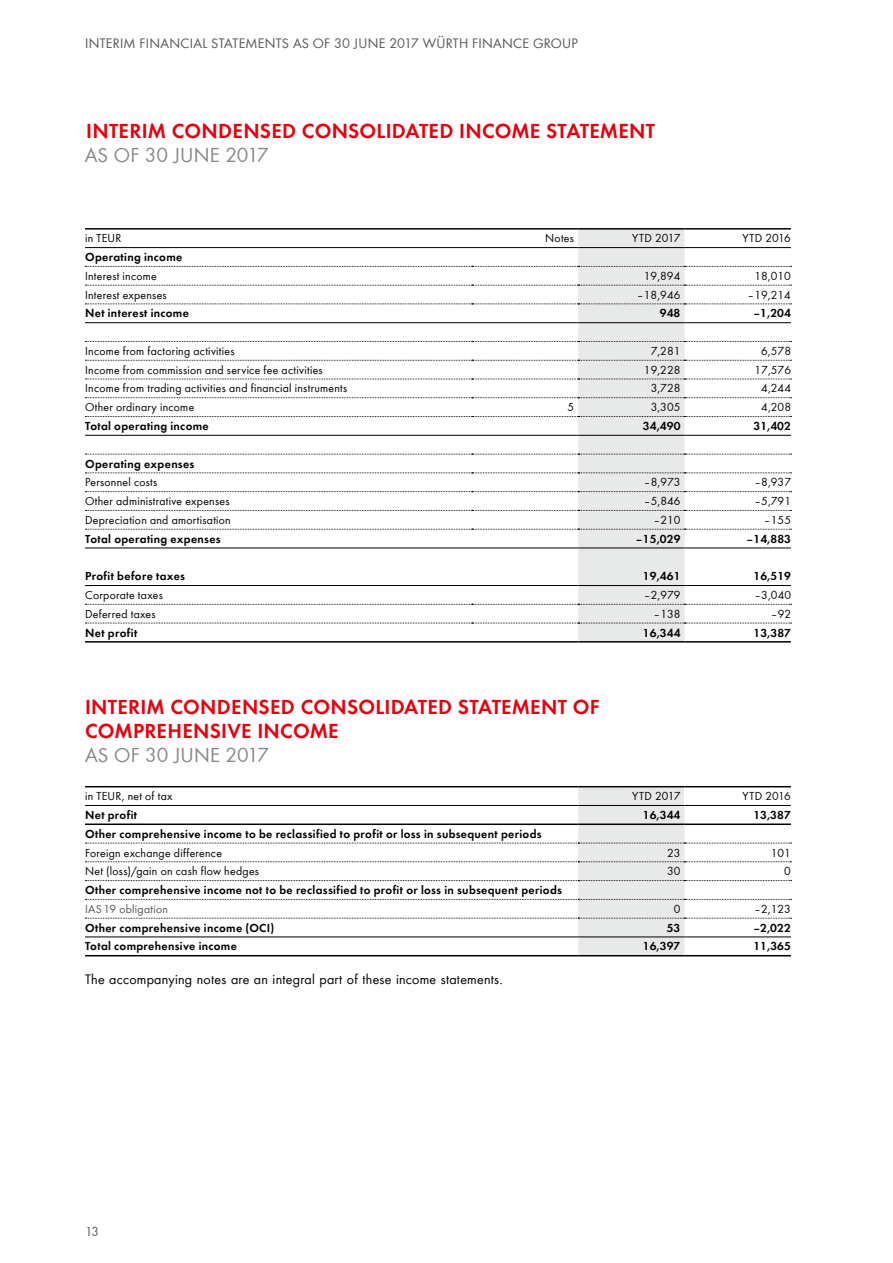
<style>
.page{position:relative;width:893px;height:1263px;background:#fff}
.page>*{position:absolute;margin:0;border:0;box-sizing:border-box;transform-origin:0 0}
.t1{font:600 21px/24px "Wuerth";letter-spacing:.01em;color:#e7000e}
.t2{font:21px "Wuerth";color:#878988}
.t3{font:14.25px "Wuerth";letter-spacing:.015em;color:#000}
.t4{font:14.25px "Wuerth";letter-spacing:.02em;color:#555756}
.t5{font:13.5px "Wuerth";color:#555756}
.t6{font:12px "Wuerth";letter-spacing:.025em;color:#000}
.t7{font:600 12px "Wuerth";letter-spacing:.025em;color:#000}
.t8{font:12px "Wuerth";letter-spacing:.025em;color:#555756}
</style>
<div class="page">
<hr style="left:85px;top:228px;width:387px;height:2px;background:#000">
<hr style="left:472px;top:228px;width:106px;height:2px;background:#000">
<hr style="left:578px;top:228px;width:107px;height:2px;background:#000">
<hr style="left:685px;top:228px;width:106px;height:2px;background:#000">
<hr style="left:85px;top:641px;width:387px;height:2px;background:#000">
<hr style="left:472px;top:641px;width:106px;height:2px;background:#000">
<hr style="left:578px;top:641px;width:107px;height:2px;background:#000">
<hr style="left:685px;top:641px;width:106px;height:2px;background:#000">
<svg style="left:85px;top:229px;width:706px;height:413px"></svg>
<hr style="left:85px;top:786px;width:493px;height:1px;background:#000">
<hr style="left:578px;top:786px;width:107px;height:1px;background:#000">
<hr style="left:685px;top:786px;width:106px;height:1px;background:#000">
<svg style="left:85px;top:787px;width:706px;height:169px"></svg>
<p class="t4" style="left:85px;top:34px;width:494px">INTERIM FINANCIAL STATEMENTS AS OF 30 JUNE 2017 WÜRTH FINANCE GROUP</p>
<h1 class="t1" style="left:86px;top:117px;width:570px">INTERIM CONDENSED CONSOLIDATED INCOME STATEMENT</h1>
<h1 class="t2" style="left:85px;top:141px;width:185px">AS OF 30 JUNE 2017</h1>
<p class="t6" style="left:85px;top:230px;width:38px">in TEUR</p>
<p class="t6" style="left:545px;top:230px;width:30px">Notes</p>
<p class="t6" style="left:632px;top:230px;width:50px">YTD 2017</p>
<p class="t6" style="left:743px;top:230px;width:50px">YTD 2016</p>
<p class="t7" style="left:85px;top:248px;width:99px">Operating income</p>
<p class="t6" style="left:85px;top:268px;width:73px">Interest income</p>
<p class="t6" style="left:644px;top:268px;width:38px">19,894</p>
<p class="t6" style="left:754px;top:268px;width:38px">18,010</p>
<p class="t6" style="left:85px;top:286px;width:83px">Interest expenses</p>
<p class="t6" style="left:637px;top:286px;width:45px">–18,946</p>
<p class="t6" style="left:747px;top:286px;width:45px">–19,214</p>
<p class="t7" style="left:85px;top:305px;width:105px">Net interest income</p>
<p class="t7" style="left:660px;top:305px;width:22px">948</p>
<p class="t7" style="left:753px;top:305px;width:39px">–1,204</p>
<p class="t6" style="left:85px;top:343px;width:151px">Income from factoring activities</p>
<p class="t6" style="left:651px;top:343px;width:31px">7,281</p>
<p class="t6" style="left:761px;top:343px;width:31px">6,578</p>
<p class="t6" style="left:85px;top:361px;width:239px">Income from commission and service fee activities</p>
<p class="t6" style="left:644px;top:361px;width:38px">19,228</p>
<p class="t6" style="left:754px;top:361px;width:38px">17,576</p>
<p class="t6" style="left:85px;top:380px;width:264px">Income from trading activities and financial instruments</p>
<p class="t6" style="left:651px;top:380px;width:31px">3,728</p>
<p class="t6" style="left:761px;top:380px;width:31px">4,244</p>
<p class="t6" style="left:85px;top:399px;width:111px">Other ordinary income</p>
<p class="t6" style="left:567px;top:399px;width:8px">5</p>
<p class="t6" style="left:651px;top:399px;width:31px">3,305</p>
<p class="t6" style="left:761px;top:399px;width:31px">4,208</p>
<p class="t7" style="left:85px;top:417px;width:125px">Total operating income</p>
<p class="t7" style="left:643px;top:417px;width:39px">34,490</p>
<p class="t7" style="left:753px;top:417px;width:39px">31,402</p>
<p class="t7" style="left:85px;top:455px;width:111px">Operating expenses</p>
<p class="t6" style="left:85px;top:474px;width:74px">Personnel costs</p>
<p class="t6" style="left:644px;top:474px;width:38px">–8,973</p>
<p class="t6" style="left:754px;top:474px;width:38px">–8,937</p>
<p class="t6" style="left:85px;top:493px;width:146px">Other administrative expenses</p>
<p class="t6" style="left:644px;top:493px;width:38px">–5,846</p>
<p class="t6" style="left:754px;top:493px;width:38px">–5,791</p>
<p class="t6" style="left:85px;top:512px;width:147px">Depreciation and amortisation</p>
<p class="t6" style="left:653px;top:512px;width:29px">–210</p>
<p class="t6" style="left:764px;top:512px;width:29px">–155</p>
<p class="t7" style="left:85px;top:530px;width:137px">Total operating expenses</p>
<p class="t7" style="left:636px;top:530px;width:46px">–15,029</p>
<p class="t7" style="left:746px;top:530px;width:46px">–14,883</p>
<p class="t7" style="left:85px;top:567px;width:101px">Profit before taxes</p>
<p class="t7" style="left:643px;top:567px;width:39px">19,461</p>
<p class="t7" style="left:753px;top:567px;width:39px">16,519</p>
<p class="t6" style="left:85px;top:587px;width:79px">Corporate taxes</p>
<p class="t6" style="left:644px;top:587px;width:38px">–2,979</p>
<p class="t6" style="left:754px;top:587px;width:38px">–3,040</p>
<p class="t6" style="left:85px;top:605px;width:72px">Deferred taxes</p>
<p class="t6" style="left:653px;top:605px;width:29px">–138</p>
<p class="t6" style="left:771px;top:605px;width:22px">–92</p>
<p class="t7" style="left:85px;top:624px;width:54px">Net profit</p>
<p class="t7" style="left:643px;top:624px;width:39px">16,344</p>
<p class="t7" style="left:753px;top:624px;width:39px">13,387</p>
<h1 class="t1" style="left:85px;top:694px;width:516px">INTERIM CONDENSED CONSOLIDATED STATEMENT OF<br>COMPREHENSIVE INCOME</h1>
<h1 class="t2" style="left:85px;top:741px;width:185px">AS OF 30 JUNE 2017</h1>
<p class="t6" style="left:85px;top:788px;width:89px">in TEUR, net of tax</p>
<p class="t6" style="left:632px;top:788px;width:50px">YTD 2017</p>
<p class="t6" style="left:743px;top:788px;width:50px">YTD 2016</p>
<p class="t7" style="left:85px;top:806px;width:54px">Net profit</p>
<p class="t7" style="left:643px;top:806px;width:39px">16,344</p>
<p class="t7" style="left:753px;top:806px;width:39px">13,387</p>
<p class="t7" style="left:85px;top:825px;width:458px">Other comprehensive income to be reclassified to profit or loss in subsequent periods</p>
<p class="t6" style="left:85px;top:844px;width:138px">Foreign exchange difference</p>
<p class="t6" style="left:667px;top:844px;width:15px">23</p>
<p class="t6" style="left:771px;top:844px;width:22px">101</p>
<p class="t6" style="left:85px;top:863px;width:176px">Net (loss)/gain on cash flow hedges</p>
<p class="t6" style="left:667px;top:863px;width:15px">30</p>
<p class="t6" style="left:784px;top:863px;width:8px">0</p>
<p class="t7" style="left:85px;top:881px;width:478px">Other comprehensive income not to be reclassified to profit or loss in subsequent periods</p>
<p class="t8" style="left:85px;top:901px;width:84px">IAS 19 obligation</p>
<p class="t6" style="left:674px;top:901px;width:8px">0</p>
<p class="t6" style="left:754px;top:901px;width:38px">–2,123</p>
<p class="t7" style="left:85px;top:919px;width:191px">Other comprehensive income (OCI)</p>
<p class="t7" style="left:667px;top:919px;width:15px">53</p>
<p class="t7" style="left:753px;top:919px;width:39px">–2,022</p>
<p class="t7" style="left:85px;top:937px;width:153px">Total comprehensive income</p>
<p class="t7" style="left:643px;top:937px;width:39px">16,397</p>
<p class="t7" style="left:753px;top:937px;width:39px">11,365</p>
<p class="t3" style="left:85px;top:970px;width:419px">The accompanying notes are an integral part of these income statements.</p>
<p class="t5" style="left:85px;top:1222px;width:16px">13</p>
</div>
